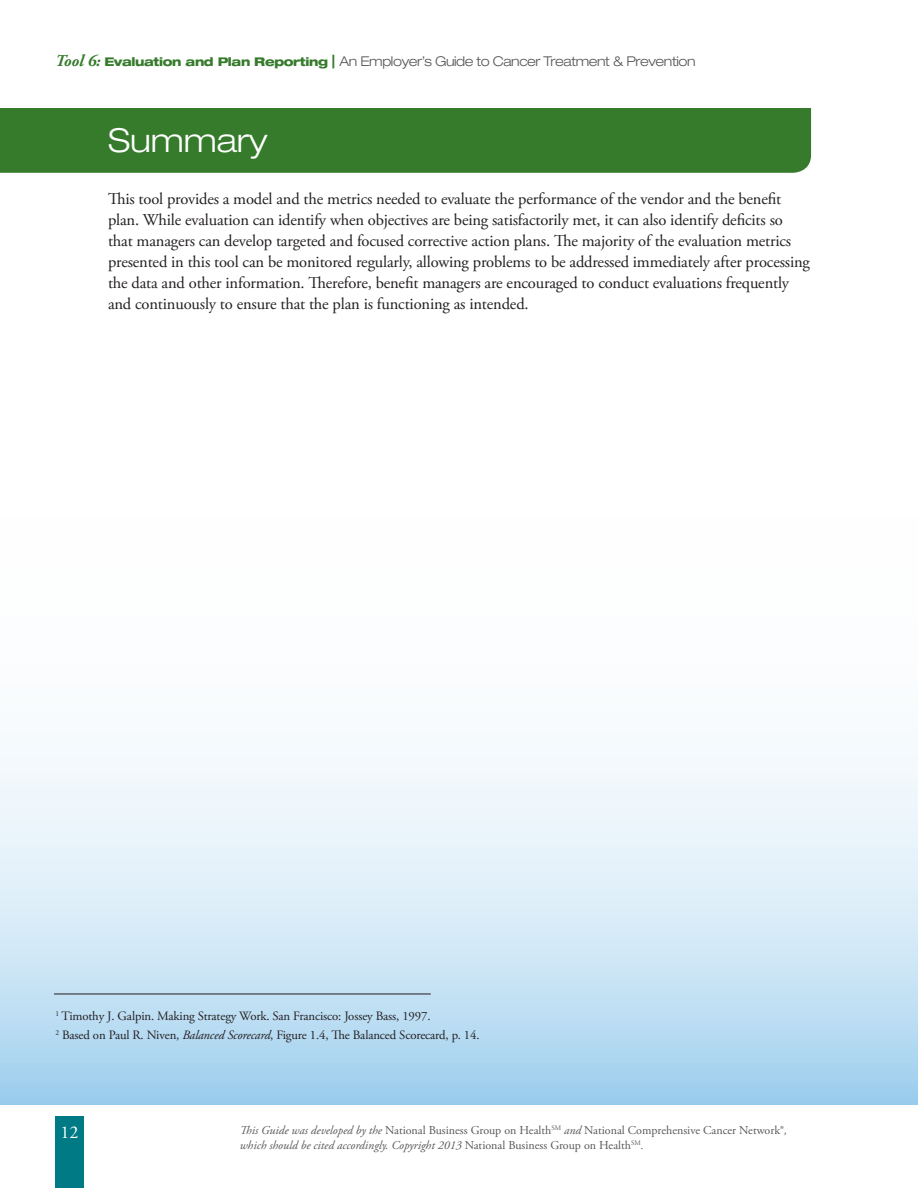
<style>
.page{position:relative;width:918px;height:1188px;background:#fff}
.page>*{position:absolute;margin:0;border:0;box-sizing:border-box;transform-origin:0 0}
.t1{font:300 expanded 33px "Helvetica Neue";color:#fff}
.t2{font:18px "Adobe Garamond Pro";color:#fff}
.bodytext{font:16.5px/21px "Adobe Garamond Pro";letter-spacing:-.01em;color:#231f20}
.t3{font:300 expanded 13.5px "Helvetica Neue";letter-spacing:-.03em;color:#57585a}
.notation{font:12.75px "Adobe Garamond Pro";letter-spacing:-.01em;color:#231f20}
.t4{font:12px/15px "Adobe Garamond Pro";color:#57585a}
.s1{font-family:"Adobe Garamond Pro";font-weight:700;font-style:italic;font-stretch:normal;font-size:16.5px;color:#357b2b}
.s2{font-weight:800;font-size:12px;color:#357b2b}
.s3{font-weight:800;font-size:18px;color:#357b2b}
.s4{font-style:italic}
</style>
<div class="page">
<svg style="left:0;top:749px;width:918px;height:356px"></svg>
<div style="left:55px;top:1116px;width:29px;height:72px;background:#007b85"></div>
<div style="left:0;top:108px;width:811px;height:65px;background:#357b2b"></div>
<hr style="left:54px;top:994px;width:377px;height:1px;background:#231f20">
<p class="t3" style="left:55px;top:53px;width:642px"><span class="s1">Tool 6:</span> <span class="s2">Evaluation and Plan Reporting</span> <span class="s3">|</span> An Employer’s Guide to Cancer Treatment &amp; Prevention</p>
<p class="t1" style="left:108px;top:121px;width:161px">Summary</p>
<p class="bodytext" style="left:108px;top:189px;width:703px">This tool provides a model and the metrics needed to evaluate the performance of the vendor and the benefit plan. While evaluation can identify when objectives are being satisfactorily met, it can also identify deficits so that managers can develop targeted and focused corrective action plans. The majority of the evaluation metrics presented in this tool can be monitored regularly, allowing problems to be addressed immediately after processing the data and other information. Therefore, benefit managers are encouraged to conduct evaluations frequently and continuously to ensure that the plan is functioning as intended.</p>
<p class="notation" style="left:56px;top:1008px;width:377px"><sup>1</sup> Timothy J. Galpin. Making Strategy Work. San Francisco: Jossey Bass, 1997.</p>
<p class="notation" style="left:56px;top:1027px;width:426px"><sup>2</sup> Based on Paul R. Niven, <span class="s4">Balanced Scorecard</span>, Figure 1.4, The Balanced Scorecard, p. 14.</p>
<p class="t2" style="left:60px;top:1122px;width:19px">12</p>
<p class="t4" style="left:240px;top:1123px;width:549px"><span class="s4">This Guide was developed by the</span> National Business Group on Health<sup>SM</sup> <span class="s4">and</span> National Comprehensive Cancer Network®<span class="s4">, which should be cited accordingly. Copyright 2013</span> National Business Group on Health<sup>SM</sup><span class="s4">.</span></p>
</div>
